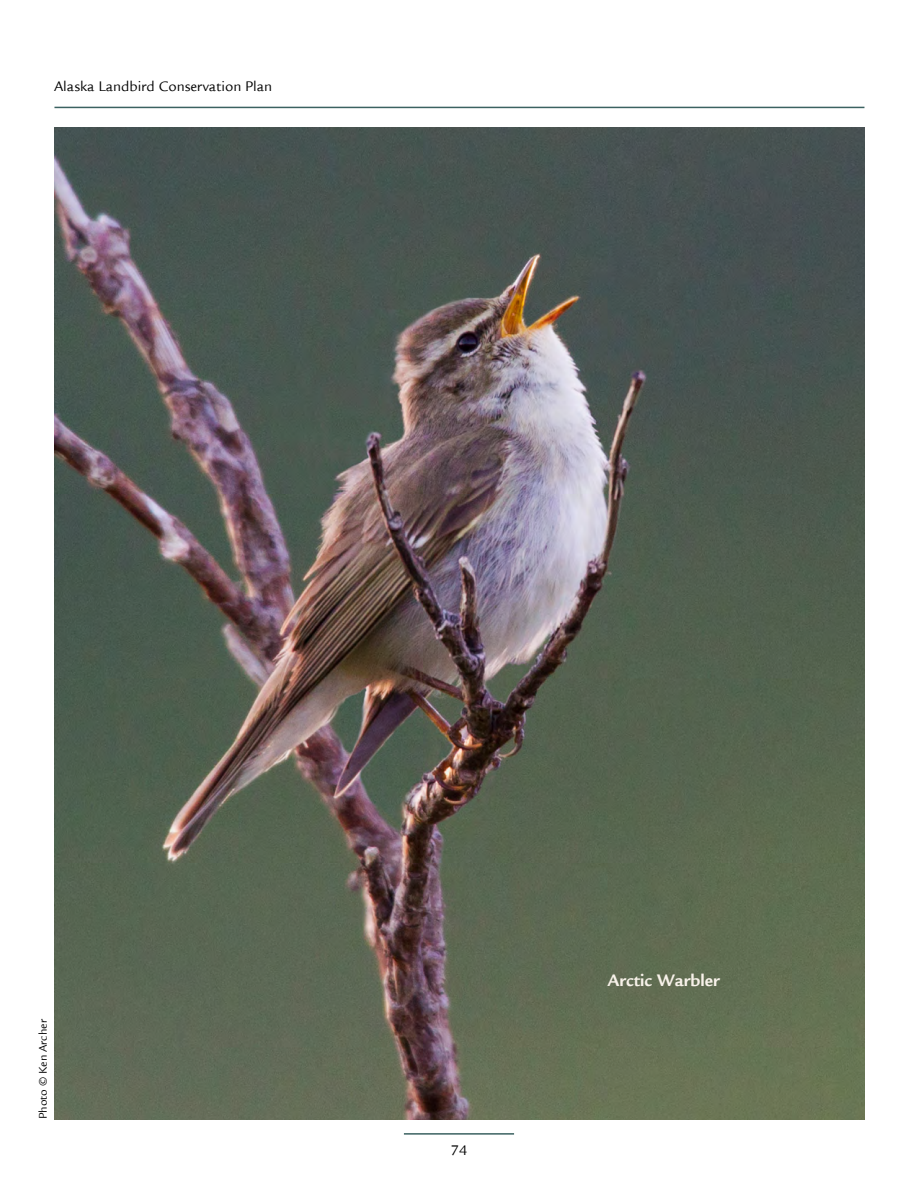
<style>
.page{position:relative;width:918px;height:1188px;background:#fff}
.page>*{position:absolute;margin:0;border:0;box-sizing:border-box;transform-origin:0 0}
.t1{font:700 18px "Legacy Sans LT";color:#f8f2ea}
.t2{font:15px "Legacy Sans LT";color:#000}
.t3{font:12px "Legacy Sans LT";color:#000}
</style>
<div class="page">
<hr style="left:404px;top:1133px;width:110px;height:2px;background:#3b6261">
<hr style="left:54px;top:107px;width:810px;height:1px;background:#3b6261">
<img style="left:54px;top:128px;width:810px;height:991px">
<p class="t2" style="left:54px;top:78px;width:220px">Alaska Landbird Conservation Plan</p>
<p class="t3" style="left:36px;top:1119px;width:101px;rotate:-90deg">Photo © Ken Archer</p>
<p class="t2" style="left:451px;top:1142px;width:18px">74</p>
<p class="t1" style="left:608px;top:970px;width:114px">Arctic Warbler</p>
</div>
